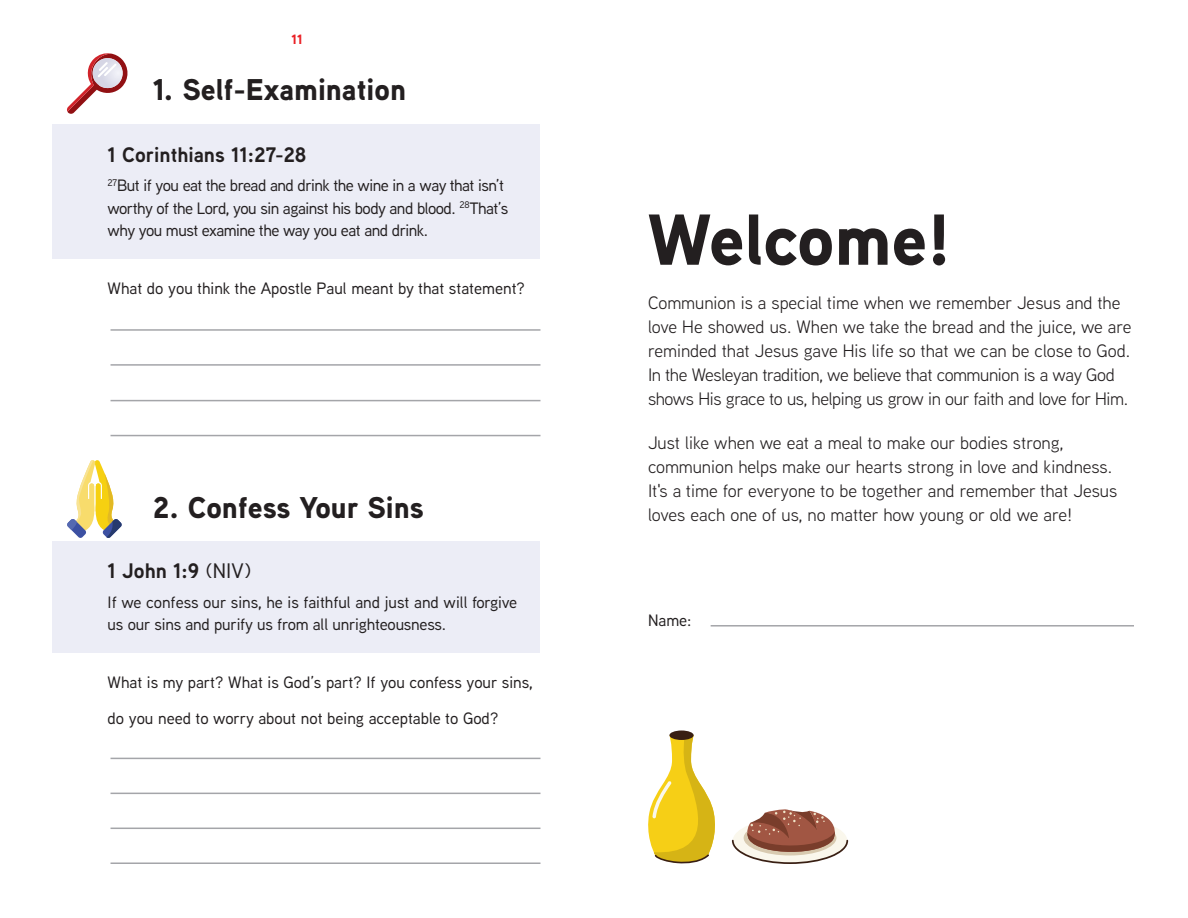
<style>
.page{position:relative;width:1188px;height:918px;background:#fff}
.page>*{position:absolute;margin:0;border:0;box-sizing:border-box;transform-origin:0 0}
.big_heading{font:900 72px "Aaux Next";color:#231f20}
.heading{font:900 30px "Aaux Next";color:#231f20}
.verse_reference{font:700 21px "Aaux Next";color:#231f20}
.Paragraph_Style_1{font:18px/24px "Aaux Next";color:#231f20}
.verse{font:500 16.5px/22.5px "Aaux Next";letter-spacing:-.01em;color:#231f20}
.verse-2{font:500 16.5px/22.5px "Aaux Next";letter-spacing:-.03em;color:#231f20}
.verse-3{font:900 13.5px "Aaux Next";color:#ea2126}
.s1{font-weight:500}
</style>
<div class="page">
<svg style="left:732px;top:809px;width:116px;height:55px"></svg>
<div style="left:669px;top:731px;width:25px;height:9px;background:#391f13;border-radius:50%"></div>
<svg style="left:648px;top:735px;width:67px;height:129px"></svg>
<hr style="left:711px;top:625px;width:423px;height:2px;background:#a4a5a9">
<div style="left:52px;top:125px;width:488px;height:134px;background:#ecedf6"></div>
<div style="left:52px;top:541px;width:488px;height:112px;background:#ecedf6"></div>
<hr style="left:111px;top:329px;width:429px;height:2px;background:#a4a5a9">
<hr style="left:111px;top:793px;width:429px;height:1px;background:#a4a5a9">
<hr style="left:111px;top:828px;width:429px;height:1px;background:#a4a5a9">
<hr style="left:111px;top:364px;width:429px;height:2px;background:#a4a5a9">
<hr style="left:111px;top:400px;width:429px;height:1px;background:#a4a5a9">
<hr style="left:111px;top:862px;width:429px;height:2px;background:#a4a5a9">
<hr style="left:111px;top:435px;width:429px;height:1px;background:#a4a5a9">
<hr style="left:111px;top:758px;width:429px;height:1px;background:#a4a5a9">
<svg style="left:67px;top:53px;width:61px;height:61px"></svg>
<svg style="left:67px;top:460px;width:55px;height:78px"></svg>
<p class="verse-3" style="left:291px;top:30px;width:13px">11</p>
<p class="heading" style="left:153px;top:68px;width:255px">1. Self-Examination</p>
<p class="verse_reference" style="left:108px;top:140px;width:200px">1 Corinthians 11:27-28</p>
<p class="verse-2" style="left:108px;top:174px;width:402px"><sup>27</sup>But if you eat the bread and drink the wine in a way that isn’t worthy of the Lord, you sin against his body and blood. <sup>28</sup>That’s why you must examine the way you eat and drink.</p>
<p class="verse" style="left:108px;top:276px;width:419px">What do you think the Apostle Paul meant by that statement?</p>
<p class="heading" style="left:153px;top:486px;width:272px">2. Confess Your Sins</p>
<p class="verse_reference" style="left:108px;top:556px;width:145px">1 John 1:9 <span class="s1">(NIV)</span></p>
<p class="verse" style="left:108px;top:590px;width:411px">If we confess our sins, he is faithful and just and will forgive us our sins and purify us from all unrighteousness.</p>
<p class="verse" style="left:108px;top:664px;width:427px;line-height:36px">What is my part? What is God’s part? If you confess your sins, do you need to worry about not being acceptable to God?</p>
<p class="big_heading" style="left:648px;top:188px;width:304px">Welcome!</p>
<p class="Paragraph_Style_1" style="left:648px;top:290px;width:485px">Communion is a special time when we remember Jesus and the love He showed us. When we take the bread and the juice, we are reminded that Jesus gave His life so that we can be close to God.<br>In the Wesleyan tradition, we believe that communion is a way God shows His grace to us, helping us grow in our faith and love for Him.</p>
<p class="Paragraph_Style_1" style="left:648px;top:430px;width:471px">Just like when we eat a meal to make our bodies strong, communion helps make our hearts strong in love and kindness.<br>It's a time for everyone to be together and remember that Jesus loves each one of us, no matter how young or old we are!</p>
<p class="verse" style="left:648px;top:608px;width:45px">Name:</p>
</div>
